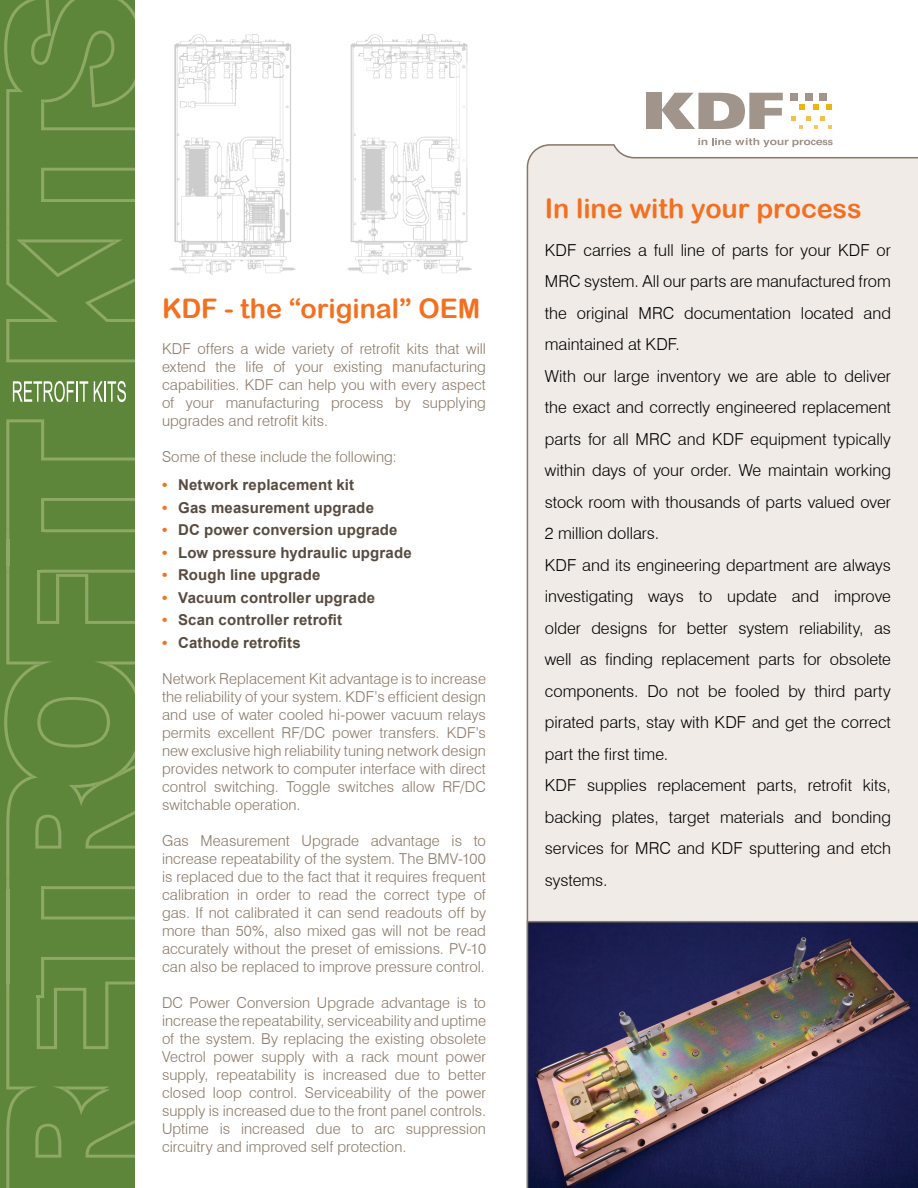
<style>
.page{position:relative;width:918px;height:1188px;background:#fff}
.page>*{position:absolute;margin:0;border:0;box-sizing:border-box;transform-origin:0 0}
.t1{font:27px "Arial Rounded MT Bold";letter-spacing:-.005em;color:#f37021}
.t2{font:300 16.5px/31.5px "Swiss 721 BT";color:#000;text-align:justify}
.t3{font:300 15px/18px "Swiss 721 BT";letter-spacing:.005em;color:#8a7967;text-align:justify}
.t4{font:700 15px "Arial";letter-spacing:.01em;color:#584b3f}
.t5{font:700 15px/22.5px "Arial";color:#f37021;text-align:justify}
</style>
<div class="page">
<svg style="left:698px;top:138px;width:135px;height:5px"></svg>
<div style="left:646px;top:93px;width:15px;height:36px;background:#a1958b"></div>
<svg style="left:662px;top:93px;width:121px;height:36px"></svg>
<div style="left:820px;top:93px;width:7px;height:7px;background:#a1958b"></div>
<div style="left:805px;top:93px;width:8px;height:7px;background:#a1958b"></div>
<svg style="left:827px;top:105px;width:5px;height:5px"></svg>
<svg style="left:813px;top:105px;width:5px;height:5px"></svg>
<svg style="left:799px;top:105px;width:6px;height:5px"></svg>
<svg style="left:821px;top:116px;width:4px;height:4px"></svg>
<svg style="left:806px;top:116px;width:4px;height:4px"></svg>
<svg style="left:792px;top:116px;width:4px;height:4px"></svg>
<svg style="left:828px;top:126px;width:4px;height:3px"></svg>
<div style="left:790px;top:93px;width:8px;height:7px;background:#a1958b"></div>
<div style="left:526px;top:143px;width:392px;height:1045px;background:#f0ebe7"></div>
<div style="left:0;top:0;width:135px;height:1188px;background:#5e863b"></div>
<svg style="left:4px;top:419px;width:131px;height:769px"></svg>
<svg style="left:4px;top:0;width:131px;height:362px"></svg>
<svg style="left:13px;top:381px;width:61px;height:21px"></svg>
<hr style="left:76px;top:381px;width:2px;height:21px;background:#fff">
<svg style="left:80px;top:381px;width:8px;height:21px"></svg>
<svg style="left:94px;top:381px;width:32px;height:21px"></svg>
<img style="left:170px;top:34px;width:302px;height:241px">
<img style="left:527px;top:921px;width:391px;height:267px">
<p class="t1" style="left:162px;top:292px;width:320px">KDF - the “original” OEM</p>
<p class="t3" style="left:162px;top:339px;width:326px">KDF offers a wide variety of retrofit kits that will extend the life of your existing manufacturing capabilities. KDF can help you with every aspect of your manufacturing process by supplying upgrades and retrofit kits.</p>
<p class="t3" style="left:162px;top:447px;width:236px">Some of these include the following:</p>
<p class="t4" style="left:178px;top:475px;width:178px">Network replacement kit</p>
<p class="t4" style="left:178px;top:497px;width:197px">Gas measurement upgrade</p>
<p class="t4" style="left:178px;top:520px;width:221px">DC power conversion upgrade</p>
<p class="t4" style="left:178px;top:542px;width:235px">Low pressure hydraulic upgrade</p>
<p class="t4" style="left:178px;top:565px;width:144px">Rough line upgrade</p>
<p class="t4" style="left:178px;top:587px;width:198px">Vacuum controller upgrade</p>
<p class="t4" style="left:178px;top:610px;width:166px">Scan controller retrofit</p>
<p class="t4" style="left:178px;top:632px;width:124px">Cathode retrofits</p>
<p class="t3" style="left:162px;top:669px;width:325px">Network Replacement Kit advantage is to increase the reliability of your system. KDF’s efficient design and use of water cooled hi-power vacuum relays permits excellent RF/DC power transfers. KDF’s new exclusive high reliability tuning network design provides network to computer interface with direct control switching. Toggle switches allow RF/DC switchable operation.</p>
<p class="t3" style="left:162px;top:831px;width:326px">Gas Measurement Upgrade advantage is to increase repeatability of the system. The BMV-100 is replaced due to the fact that it requires frequent calibration in order to read the correct type of gas. If not calibrated it can send readouts off by more than 50%, also mixed gas will not be read accurately without the preset of emissions. PV-10 can also be replaced to improve pressure control.</p>
<p class="t3" style="left:162px;top:993px;width:326px">DC Power Conversion Upgrade advantage is to increase the repeatability, serviceability and uptime of the system. By replacing the existing obsolete Vectrol power supply with a rack mount power supply, repeatability is increased due to better closed loop control. Serviceability of the power supply is increased due to the front panel controls.<br>Uptime is increased due to arc suppression circuitry and improved self protection.</p>
<p class="t5" style="left:162px;top:474px;width:7px">• • • • • • • •</p>
<p class="t1" style="left:545px;top:193px;width:318px">In line with your process</p>
<p class="t2" style="left:545px;top:234px;width:348px">KDF carries a full line of parts for your KDF or MRC system. All our parts are manufactured from the original MRC documentation located and maintained at KDF.</p>
<p class="t2" style="left:545px;top:360px;width:348px">With our large inventory we are able to deliver the exact and correctly engineered replacement parts for all MRC and KDF equipment typically within days of your order. We maintain working stock room with thousands of parts valued over 2 million dollars.</p>
<p class="t2" style="left:545px;top:549px;width:348px">KDF and its engineering department are always investigating ways to update and improve older designs for better system reliability, as well as finding replacement parts for obsolete components. Do not be fooled by third party pirated parts, stay with KDF and get the correct part the first time.</p>
<p class="t2" style="left:545px;top:769px;width:348px">KDF supplies replacement parts, retrofit kits, backing plates, target materials and bonding services for MRC and KDF sputtering and etch systems.</p>
</div>
